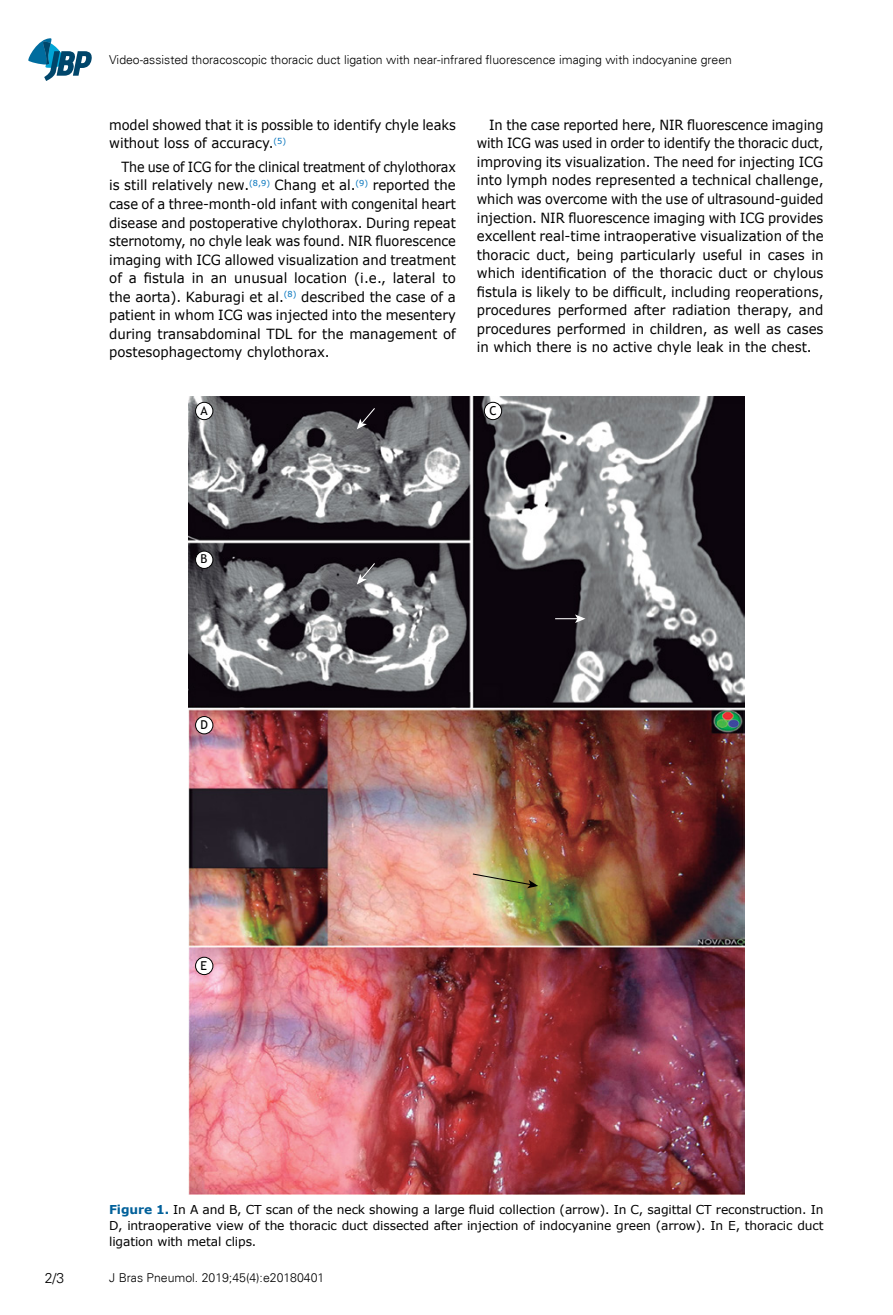
<style>
.page{position:relative;width:893px;height:1315px;background:#fff}
.page>*{position:absolute;margin:0;border:0;box-sizing:border-box;transform-origin:0 0}
.t1{font:14px/18.6px "Verdana";color:#000;scale:.93 1}
.t2{font:14px/18.6px "Verdana";color:#000;text-align:justify;scale:.91 1}
.t3{font:300 14px "Univers";color:#000}
.t4{font:12.25px/15.8px "Verdana";letter-spacing:-.01em;color:#000;text-align:justify}
.t5{font:300 12.25px "Univers";color:#000}
.t6{font:12.25px "Trebuchet MS";color:#000}
.s1{font-weight:700;color:#01609a}
</style>
<div class="page">
<svg style="left:28px;top:38px;width:64px;height:43px"></svg>
<img style="left:189px;top:397px;width:555px;height:798px">
<div style="left:196px;top:402px;width:17px;height:18px;background:#fff;border-radius:50%"></div>
<div style="left:195px;top:402px;width:18px;height:18px;border:1px solid #000;border-radius:50%"></div>
<div style="left:196px;top:551px;width:17px;height:17px;background:#fff;border-radius:50%"></div>
<div style="left:195px;top:550px;width:18px;height:19px;border:1px solid #000;border-radius:50%"></div>
<div style="left:484px;top:402px;width:18px;height:18px;background:#fff;border-radius:50%"></div>
<div style="left:484px;top:402px;width:18px;height:18px;border:1px solid #000;border-radius:50%"></div>
<div style="left:196px;top:716px;width:17px;height:18px;background:#fff;border-radius:50%"></div>
<div style="left:195px;top:716px;width:18px;height:18px;border:1px solid #000;border-radius:50%"></div>
<div style="left:196px;top:957px;width:17px;height:17px;background:#fff;border-radius:50%"></div>
<div style="left:195px;top:956px;width:18px;height:19px;border:1px solid #000;border-radius:50%"></div>
<svg style="left:357px;top:562px;width:19px;height:22px"></svg>
<svg style="left:357px;top:407px;width:19px;height:22px"></svg>
<svg style="left:555px;top:614px;width:30px;height:9px"></svg>
<svg style="left:472px;top:873px;width:66px;height:15px"></svg>
<p class="t5" style="left:109px;top:52px;width:624px">Video-assisted thoracoscopic thoracic duct ligation with near-infrared fluorescence imaging with indocyanine green</p>
<p class="t1" style="left:109px;top:116px;width:374px">model showed that it is possible to identify chyle leaks without loss of accuracy.<sup>(5)</sup></p>
<p class="t2" style="left:109px;top:158px;width:383px;text-indent:12px">The use of ICG for the clinical treatment of chylothorax is still relatively new.<sup>(8,9)</sup> Chang et al.<sup>(9)</sup> reported the case of a three-month-old infant with congenital heart disease and postoperative chylothorax. During repeat sternotomy, no chyle leak was found. NIR fluorescence imaging with ICG allowed visualization and treatment of a fistula in an unusual location (i.e., lateral to the aorta). Kaburagi et al.<sup>(8)</sup> described the case of a patient in whom ICG was injected into the mesentery during transabdominal TDL for the management of postesophagectomy chylothorax.</p>
<p class="t6" style="left:201px;top:403px;width:9px">A</p>
<p class="t1" style="left:477px;top:116px;width:374px;text-align:justify;text-indent:12px">In the case reported here, NIR fluorescence imaging with ICG was used in order to identify the thoracic duct, improving its visualization. The need for injecting ICG into lymph nodes represented a technical challenge, which was overcome with the use of ultrasound-guided injection. NIR fluorescence imaging with ICG provides excellent real-time intraoperative visualization of the thoracic duct, being particularly useful in cases in which identification of the thoracic duct or chylous fistula is likely to be difficult, including reoperations, procedures performed after radiation therapy, and procedures performed in children, as well as cases in which there is no active chyle leak in the chest.</p>
<p class="t6" style="left:489px;top:403px;width:9px">C</p>
<p class="t6" style="left:201px;top:552px;width:8px">B</p>
<p class="t6" style="left:201px;top:717px;width:9px">D</p>
<p class="t6" style="left:201px;top:958px;width:8px">E</p>
<p class="t4" style="left:109px;top:1201px;width:716px"><span class="s1">Figure 1.</span> In A and B, CT scan of the neck showing a large fluid collection (arrow). In C, sagittal CT reconstruction. In D, intraoperative view of the thoracic duct dissected after injection of indocyanine green (arrow). In E, thoracic duct ligation with metal clips.</p>
<p class="t3" style="left:45px;top:1269px;width:21px">2/3</p>
<p class="t5" style="left:109px;top:1270px;width:217px">J Bras Pneumol. 2019;45(4):e20180401</p>
</div>
